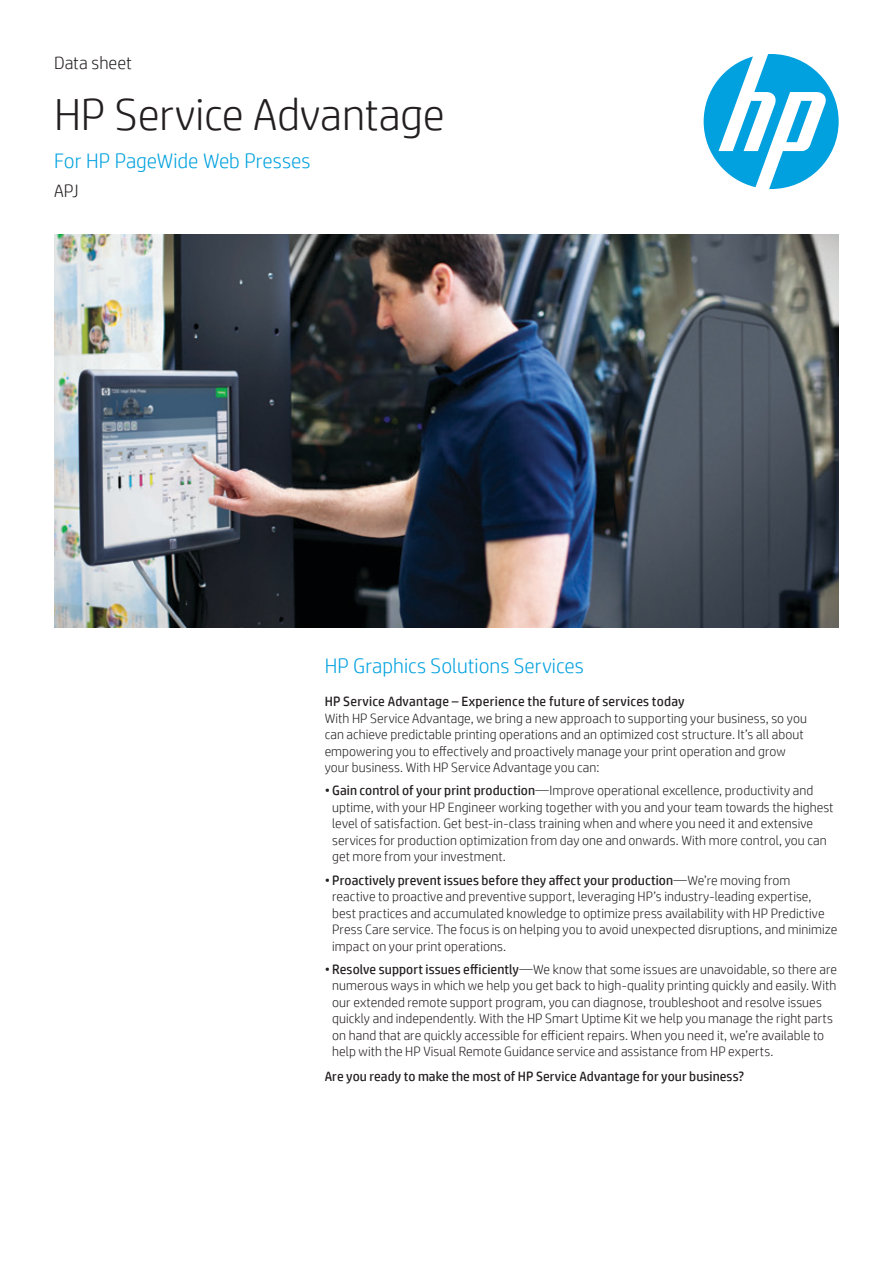
<style>
.page{position:relative;width:893px;height:1263px;background:#fff}
.page>*{position:absolute;margin:0;border:0;box-sizing:border-box;transform-origin:0 0}
.t1{font:300 45px "HP Simplified";letter-spacing:-.005em;color:#231f20}
.t2{font:300 21px "HP Simplified";color:#00a1de}
.t3{font:300 18px "HP Simplified";color:#231f20}
.t4{font:300 13.5px/16.5px "HP Simplified";letter-spacing:.005em;color:#231f20}
.t5{font:13.5px "HP Simplified";letter-spacing:.01em;color:#231f20}
.s1{font-weight:400}
</style>
<div class="page">
<svg style="left:704px;top:54px;width:135px;height:135px"></svg>
<img style="left:54px;top:235px;width:785px;height:393px">
<h3 class="t3" style="left:54px;top:51px;width:79px">Data sheet</h3>
<h1 class="t1" style="left:54px;top:85px;width:392px">HP Service Advantage</h1>
<h2 class="t2" style="left:54px;top:147px;width:258px">For HP PageWide Web Presses</h2>
<h3 class="t3" style="left:54px;top:179px;width:26px">APJ</h3>
<h2 class="t2" style="left:325px;top:652px;width:261px">HP Graphics Solutions Services</h2>
<p class="t5" style="left:325px;top:692px;width:361px">HP Service Advantage – Experience the future of services today</p>
<p class="t4" style="left:325px;top:709px;width:484px">With HP Service Advantage, we bring a new approach to supporting your business, so you can achieve predictable printing operations and an optimized cost structure. It’s all about empowering you to effectively and proactively manage your print operation and grow your business. With HP Service Advantage you can:</p>
<p class="t4" style="left:332px;top:782px;width:503px;text-indent:-8px">• <span class="s1">Gain control of your print production</span>—Improve operational excellence, productivity and uptime, with your HP Engineer working together with you and your team towards the highest level of satisfaction. Get best-in-class training when and where you need it and extensive services for production optimization from day one and onwards. With more control, you can get more from your investment.</p>
<p class="t4" style="left:332px;top:871px;width:507px;text-indent:-8px">• <span class="s1">Proactively prevent issues before they affect your production</span>—We’re moving from<br>reactive to proactive and preventive support, leveraging HP’s industry-leading expertise, best practices and accumulated knowledge to optimize press availability with HP Predictive Press Care service. The focus is on helping you to avoid unexpected disruptions, and minimize impact on your print operations.</p>
<p class="t4" style="left:332px;top:960px;width:506px;text-indent:-8px">• <span class="s1">Resolve support issues efficiently</span>—We know that some issues are unavoidable, so there are numerous ways in which we help you get back to high-quality printing quickly and easily. With our extended remote support program, you can diagnose, troubleshoot and resolve issues quickly and independently. With the HP Smart Uptime Kit we help you manage the right parts on hand that are quickly accessible for efficient repairs. When you need it, we’re available to help with the HP Visual Remote Guidance service and assistance from HP experts.</p>
<p class="t5" style="left:325px;top:1067px;width:421px">Are you ready to make the most of HP Service Advantage for your business?</p>
</div>
